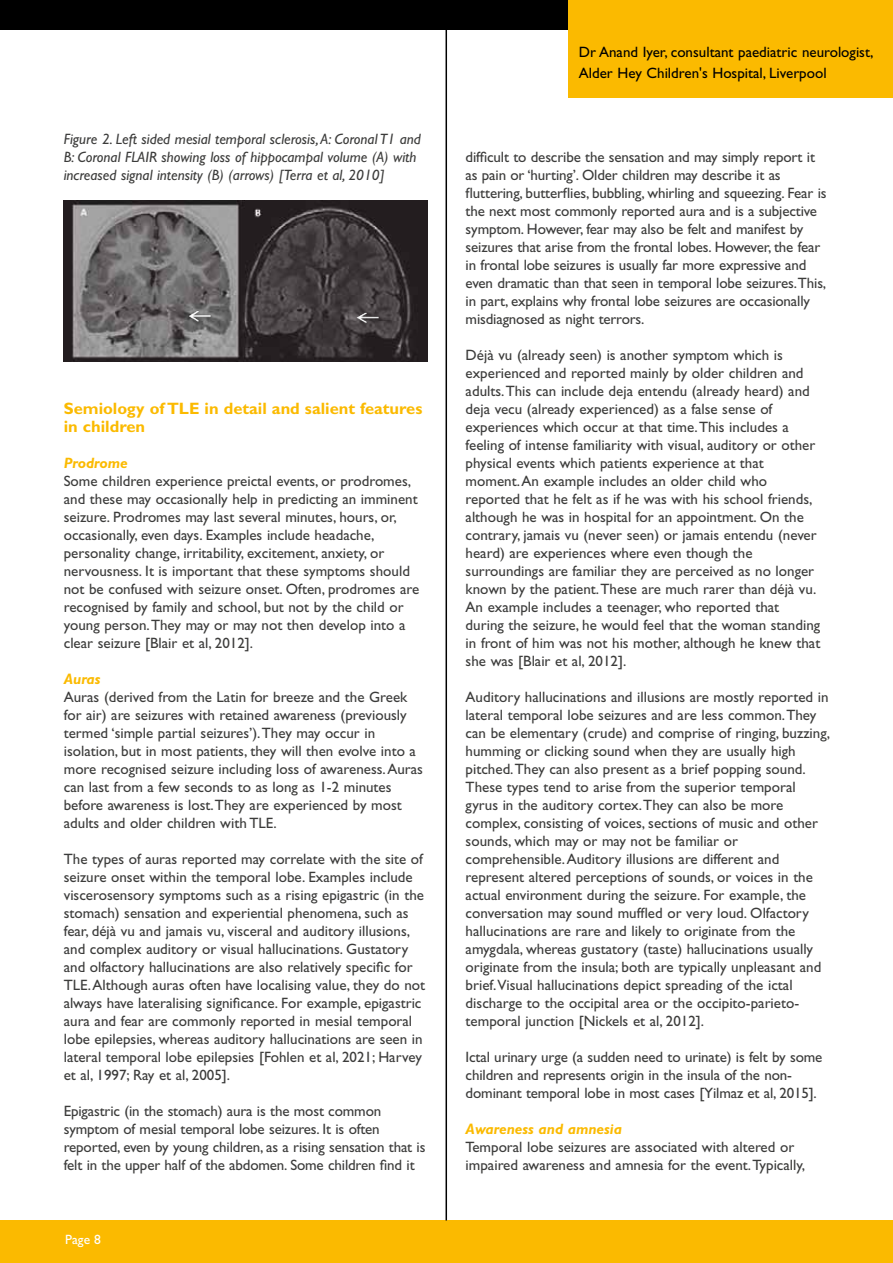
<style>
.page{position:relative;width:893px;height:1263px;background:#fff}
.page>*{position:absolute;margin:0;border:0;box-sizing:border-box;transform-origin:0 0}
.t1{font:700 16.5px/18px "Gill Sans Std";color:#fbba00}
.t2{font:15px/18px "Gill Sans Std";color:#3c3c3b}
.t3{font:italic 15px/18px "Gill Sans Std";color:#3c3c3b}
.t4{font:15px/21px "Gill Sans Std";color:#000}
.t5{font:italic 700 15px "Gill Sans Std";color:#fbba00}
.t6{font:13.5px "Gill Sans Std";color:#fff}
</style>
<div class="page">
<div style="left:0;top:0;width:893px;height:30px;background:#000"></div>
<div style="left:0;top:1220px;width:893px;height:43px;background:#fbba00"></div>
<hr style="left:446px;top:30px;width:1px;height:1190px;background:#000">
<div style="left:568px;top:0;width:325px;height:97px;background:#fbba00"></div>
<img style="left:64px;top:200px;width:363px;height:161px">
<img style="left:174px;top:303px;width:40px;height:30px">
<img style="left:342px;top:304px;width:40px;height:30px">
<p class="t3" style="left:64px;top:130px;width:359px">Figure 2. Left sided mesial temporal sclerosis, A: Coronal T1 and<br>B: Coronal FLAIR showing loss of hippocampal volume (A) with increased signal intensity (B) (arrows) [Terra et al, 2010]</p>
<p class="t1" style="left:64px;top:399px;width:360px">Semiology of TLE in detail and salient features in children</p>
<p class="t5" style="left:64px;top:454px;width:66px">Prodrome</p>
<p class="t2" style="left:64px;top:472px;width:357px">Some children experience preictal events, or prodromes, and these may occasionally help in predicting an imminent seizure. Prodromes may last several minutes, hours, or, occasionally, even days. Examples include headache, personality change, irritability, excitement, anxiety, or nervousness. It is important that these symptoms should not be confused with seizure onset. Often, prodromes are recognised by family and school, but not by the child or young person. They may or may not then develop into a clear seizure [Blair et al, 2012].</p>
<p class="t5" style="left:64px;top:670px;width:38px">Auras</p>
<p class="t2" style="left:64px;top:688px;width:361px">Auras (derived from the Latin for breeze and the Greek for air) are seizures with retained awareness (previously termed ‘simple partial seizures’). They may occur in isolation, but in most patients, they will then evolve into a more recognised seizure including loss of awareness. Auras can last from a few seconds to as long as 1-2 minutes before awareness is lost. They are experienced by most adults and older children with TLE.</p>
<p class="t2" style="left:64px;top:850px;width:363px">The types of auras reported may correlate with the site of seizure onset within the temporal lobe. Examples include viscerosensory symptoms such as a rising epigastric (in the stomach) sensation and experiential phenomena, such as fear, déjà vu and jamais vu, visceral and auditory illusions, and complex auditory or visual hallucinations. Gustatory and olfactory hallucinations are also relatively specific for TLE. Although auras often have localising value, they do not always have lateralising significance. For example, epigastric aura and fear are commonly reported in mesial temporal lobe epilepsies, whereas auditory hallucinations are seen in lateral temporal lobe epilepsies [Fohlen et al, 2021; Harvey et al, 1997; Ray et al, 2005].</p>
<p class="t2" style="left:64px;top:1102px;width:363px">Epigastric (in the stomach) aura is the most common symptom of mesial temporal lobe seizures. It is often reported, even by young children, as a rising sensation that is felt in the upper half of the abdomen. Some children find it</p>
<p class="t6" style="left:65px;top:1231px;width:37px">Page 8</p>
<p class="t4" style="left:579px;top:42px;width:296px">Dr Anand Iyer, consultant paediatric neurologist,<br>Alder Hey Children's Hospital, Liverpool</p>
<p class="t2" style="left:466px;top:148px;width:362px">difficult to describe the sensation and may simply report it as pain or ‘hurting’. Older children may describe it as fluttering, butterflies, bubbling, whirling and squeezing. Fear is the next most commonly reported aura and is a subjective symptom. However, fear may also be felt and manifest by seizures that arise from the frontal lobes. However, the fear in frontal lobe seizures is usually far more expressive and even dramatic than that seen in temporal lobe seizures. This, in part, explains why frontal lobe seizures are occasionally misdiagnosed as night terrors.</p>
<p class="t2" style="left:466px;top:346px;width:356px">Déjà vu (already seen) is another symptom which is experienced and reported mainly by older children and adults. This can include deja entendu (already heard) and deja vecu (already experienced) as a false sense of experiences which occur at that time. This includes a feeling of intense familiarity with visual, auditory or other physical events which patients experience at that moment. An example includes an older child who reported that he felt as if he was with his school friends, although he was in hospital for an appointment. On the contrary, jamais vu (never seen) or jamais entendu (never heard) are experiences where even though the surroundings are familiar they are perceived as no longer known by the patient. These are much rarer than déjà vu.<br>An example includes a teenager, who reported that during the seizure, he would feel that the woman standing in front of him was not his mother, although he knew that she was [Blair et al, 2012].</p>
<p class="t2" style="left:466px;top:688px;width:366px">Auditory hallucinations and illusions are mostly reported in lateral temporal lobe seizures and are less common. They can be elementary (crude) and comprise of ringing, buzzing, humming or clicking sound when they are usually high pitched. They can also present as a brief popping sound.<br>These types tend to arise from the superior temporal gyrus in the auditory cortex. They can also be more complex, consisting of voices, sections of music and other sounds, which may or may not be familiar or comprehensible. Auditory illusions are different and represent altered perceptions of sounds, or voices in the actual environment during the seizure. For example, the conversation may sound muffled or very loud. Olfactory hallucinations are rare and likely to originate from the amygdala, whereas gustatory (taste) hallucinations usually originate from the insula; both are typically unpleasant and brief.Visual hallucinations depict spreading of the ictal discharge to the occipital area or the occipito-parieto&shy;temporal junction [Nickels et al, 2012].</p>
<p class="t2" style="left:466px;top:1048px;width:358px">Ictal urinary urge (a sudden need to urinate) is felt by some children and represents origin in the insula of the non&shy;dominant temporal lobe in most cases [Yilmaz et al, 2015].</p>
<p class="t5" style="left:466px;top:1120px;width:158px">Awareness and amnesia</p>
<p class="t2" style="left:466px;top:1138px;width:341px">Temporal lobe seizures are associated with altered or impaired awareness and amnesia for the event. Typically,</p>
</div>
